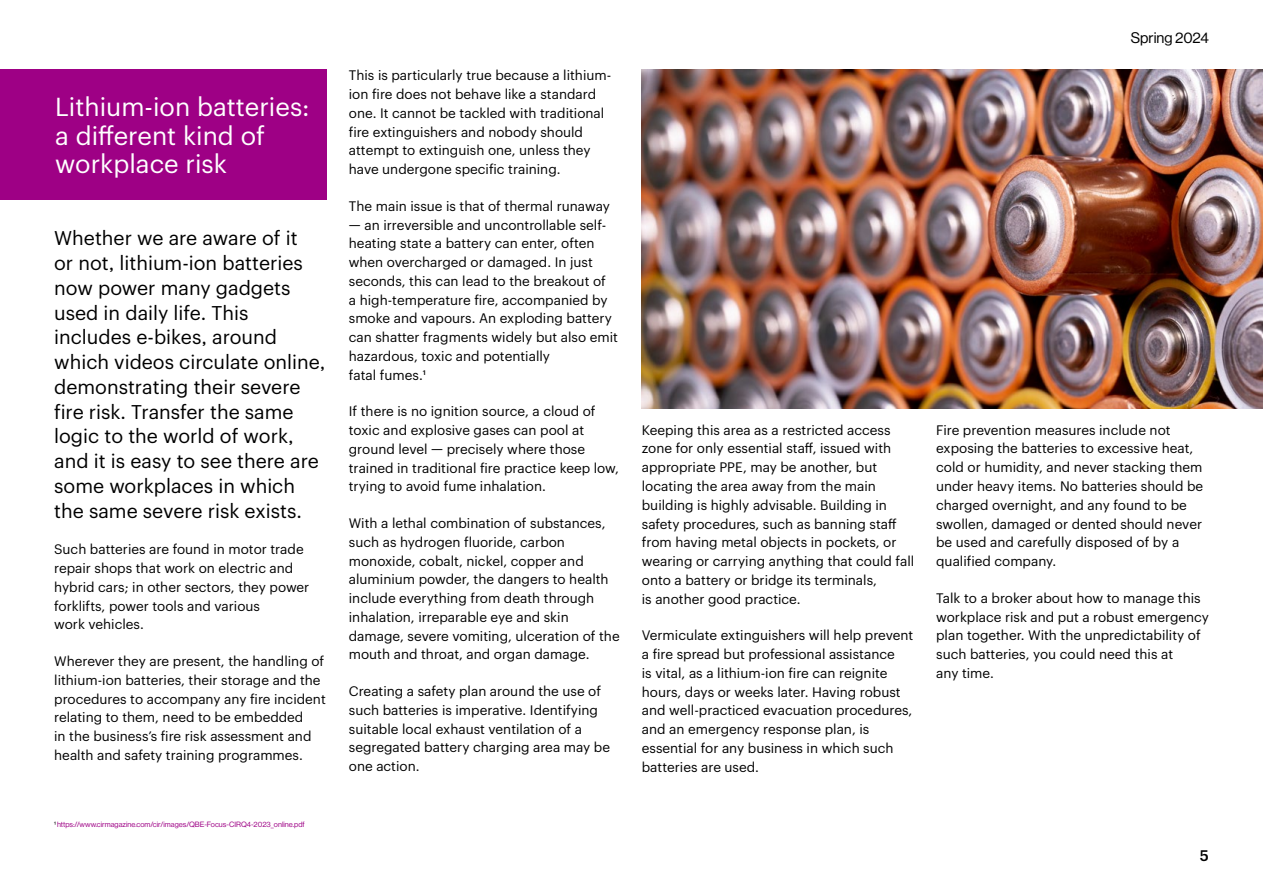
<style>
.page{position:relative;width:1263px;height:893px;background:#fff}
.page>*{position:absolute;margin:0;border:0;box-sizing:border-box;transform-origin:0 0}
.Subtitle__NHG_17_19{font:25.5px/28.5px "Graphik";color:#fff}
.Intro_13_16_5{font:19.5px/24.8px "Graphik";color:#000}
.t1{font:15px "N Haas Grotesk DS Pro 55 Rg";color:#000}
.Subtitle__NHG_17_19-2{font:500 15px "Graphik";color:#000}
.Body_text_black{font:13.5px/18.8px "Graphik";color:#000}
.FootNote{font:7.5px "N Haas Grotesk DS Pro 55 Rg";color:#9e0085}
.s1{color:#000}
</style>
<div class="page">
<img style="left:642px;top:69px;width:621px;height:339px">
<div style="left:0;top:69px;width:327px;height:130px;background:#9e0085"></div>
<p class="Subtitle__NHG_17_19" style="left:55px;top:91px;width:256px">Lithium-ion batteries: a different kind of workplace risk</p>
<p class="Intro_13_16_5" style="left:54px;top:224px;width:273px">Whether we are aware of it<br>or not, lithium-ion batteries now power many gadgets used in daily life. This includes e-bikes, around which videos circulate online, demonstrating their severe fire risk. Transfer the same logic to the world of work, and it is easy to see there are some workplaces in which the same severe risk exists.</p>
<p class="Body_text_black" style="left:54px;top:539px;width:257px">Such batteries are found in motor trade repair shops that work on electric and hybrid cars; in other sectors, they power forklifts, power tools and various<br>work vehicles.</p>
<p class="Body_text_black" style="left:54px;top:651px;width:273px">Wherever they are present, the handling of lithium-ion batteries, their storage and the procedures to accompany any fire incident relating to them, need to be embedded<br>in the business’s fire risk assessment and health and safety training programmes.</p>
<p class="FootNote" style="left:54px;top:820px;width:252px"><span class="s1">1</span> https://www.cirmagazine.com/cir/images/QBE-Focus-CIRQ4-2023_online.pdf</p>
<p class="Body_text_black" style="left:349px;top:65px;width:264px">This is particularly true because a lithium&shy;ion fire does not behave like a standard one. It cannot be tackled with traditional fire extinguishers and nobody should attempt to extinguish one, unless they have undergone specific training.</p>
<p class="Body_text_black" style="left:349px;top:196px;width:263px">The main issue is that of thermal runaway</p>
<p class="Body_text_black" style="left:349px;top:214px;width:271px">— an irreversible and uncontrollable self&shy;heating state a battery can enter, often when overcharged or damaged. In just seconds, this can lead to the breakout of<br>a high-temperature fire, accompanied by smoke and vapours. An exploding battery can shatter fragments widely but also emit hazardous, toxic and potentially<br>fatal fumes.1</p>
<p class="Body_text_black" style="left:349px;top:401px;width:271px">If there is no ignition source, a cloud of toxic and explosive gases can pool at ground level — precisely where those trained in traditional fire practice keep low, trying to avoid fume inhalation.</p>
<p class="Body_text_black" style="left:349px;top:513px;width:272px">With a lethal combination of substances, such as hydrogen fluoride, carbon monoxide, cobalt, nickel, copper and aluminium powder, the dangers to health include everything from death through inhalation, irreparable eye and skin damage, severe vomiting, ulceration of the mouth and throat, and organ damage.</p>
<p class="Body_text_black" style="left:349px;top:681px;width:263px">Creating a safety plan around the use of such batteries is imperative. Identifying suitable local exhaust ventilation of a segregated battery charging area may be one action.</p>
<p class="Body_text_black" style="left:642px;top:419px;width:274px">Keeping this area as a restricted access zone for only essential staff, issued with appropriate PPE, may be another, but locating the area away from the main building is highly advisable. Building in safety procedures, such as banning staff from having metal objects in pockets, or wearing or carrying anything that could fall onto a battery or bridge its terminals,<br>is another good practice.</p>
<p class="Body_text_black" style="left:642px;top:625px;width:273px">Vermiculate extinguishers will help prevent a fire spread but professional assistance<br>is vital, as a lithium-ion fire can reignite hours, days or weeks later. Having robust and well-practiced evacuation procedures, and an emergency response plan, is essential for any business in which such batteries are used.</p>
<p class="t1" style="left:1131px;top:30px;width:80px">Spring 2024</p>
<p class="Body_text_black" style="left:936px;top:419px;width:269px">Fire prevention measures include not exposing the batteries to excessive heat, cold or humidity, and never stacking them under heavy items. No batteries should be charged overnight, and any found to be swollen, damaged or dented should never be used and carefully disposed of by a qualified company.</p>
<p class="Body_text_black" style="left:936px;top:587px;width:274px">Talk to a broker about how to manage this workplace risk and put a robust emergency plan together. With the unpredictability of such batteries, you could need this at<br>any time.</p>
<p class="Subtitle__NHG_17_19-2" style="left:1200px;top:844px;width:11px">5</p>
</div>
